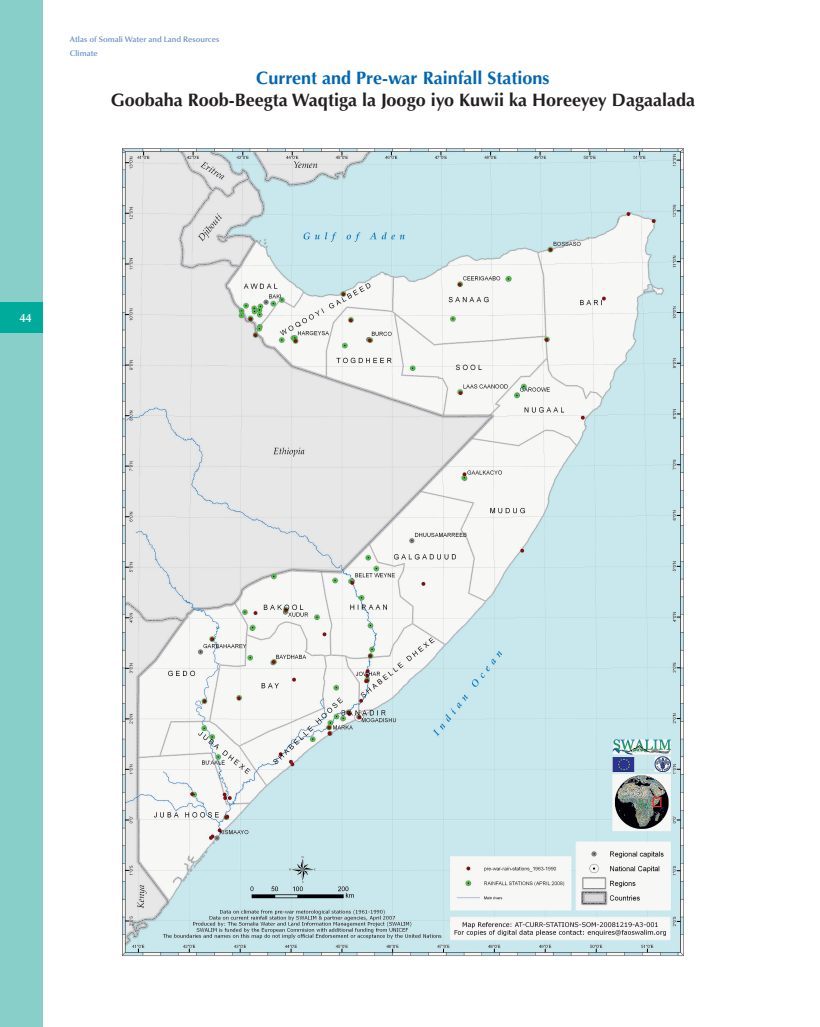
<style>
.page{position:relative;width:820px;height:1027px;background:#fff}
.page>*{position:absolute;margin:0;border:0;box-sizing:border-box;transform-origin:0 0}
.t1{font:700 18px "Optima LT Std";color:#231f20}
.t2{font:700 18px "Optima LT Std";color:#0166b3}
.t3{font:600 12px "Optima LT Std";color:#fff}
.t4{font:600 8px/13.5px "Optima LT Std";color:#6990ca}
</style>
<div class="page">
<div style="left:0;top:0;width:43px;height:1026px;background:#88cfc9"></div>
<div style="left:0;top:302px;width:43px;height:30px;background:#00ab9c"></div>
<img style="left:123px;top:148px;width:560px;height:807px">
<p class="t4" style="left:70px;top:33px;width:151px">Atlas of Somali Water and Land Resources<br>Climate</p>
<p class="t2" style="left:256px;top:70px;width:294px">Current and Pre-war Rainfall Stations</p>
<p class="t1" style="left:111px;top:92px;width:585px">Goobaha Roob-Beegta Waqtiga la Joogo iyo Kuwii ka Horeeyey Dagaalada</p>
<p class="t3" style="left:19px;top:312px;width:14px">44</p>
</div>
